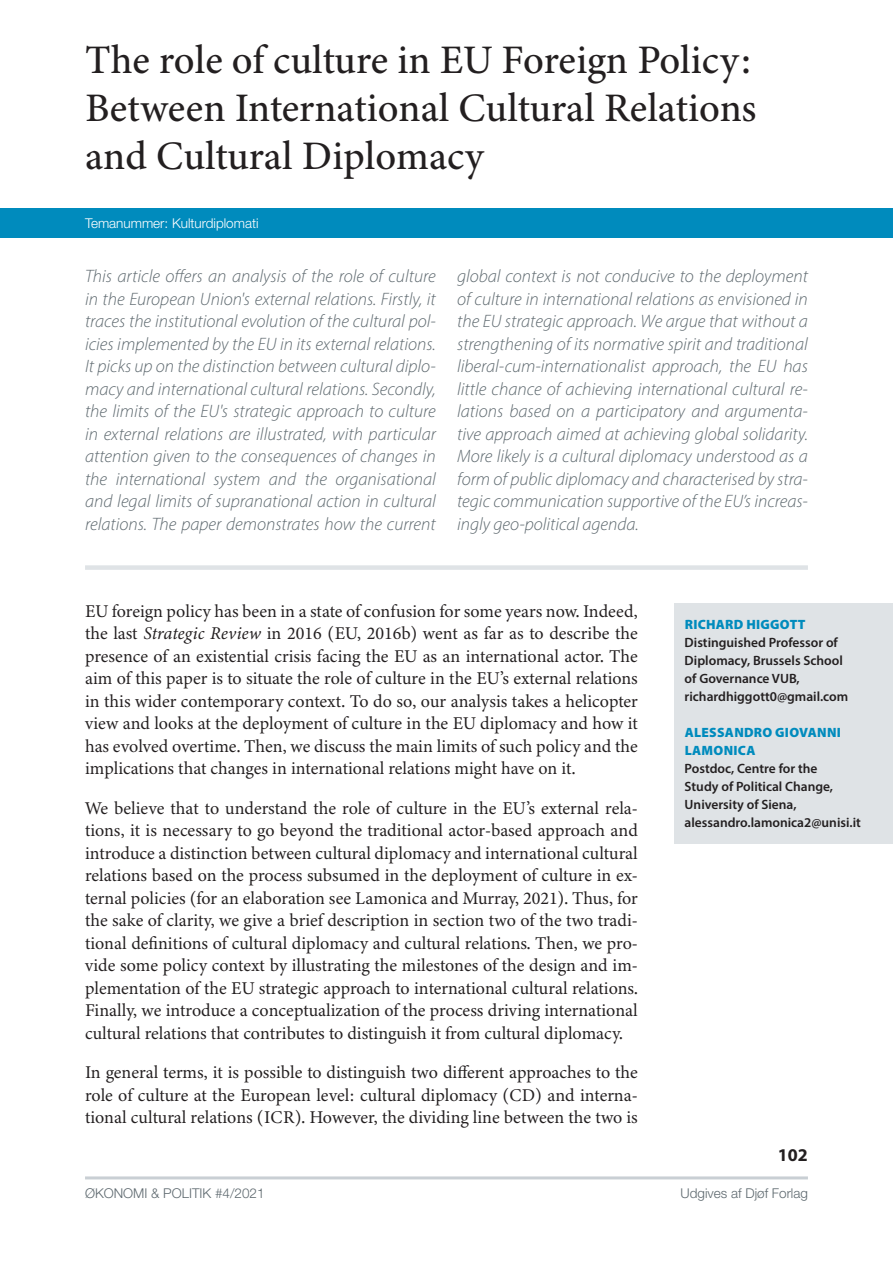
<style>
.page{position:relative;width:893px;height:1263px;background:#fff}
.page>*{position:absolute;margin:0;border:0;box-sizing:border-box;transform-origin:0 0}
.t1{font:500 40.5px/48px "Minion 3";color:#231f20;text-align:justify}
.t2{font:18px/22.5px "Minion 3";color:#231f20;text-align:justify}
.t3{font:italic 300 18px/22.5px "Myriad Pro";color:#5e696f;text-align:justify}
.t4{font:700 18px "Myriad Pro";color:#231f20}
.t5{font:600 13.5px/18px "Myriad Pro";color:#231f20}
.t6{font:300 13.5px "Helvetica Neue LT Std";color:#5e696f}
.t7{font:900 13.5px/18px "Myriad Pro";letter-spacing:.02em;color:#008bbd}
.t8{font:300 13.5px "Helvetica Neue LT Std";color:#fff}
.s1{font-style:italic}
</style>
<div class="page">
<div style="left:675px;top:604px;width:218px;height:240px;background:#dfe3e6"></div>
<div style="left:0;top:208px;width:893px;height:30px;background:#008bbd"></div>
<hr style="left:85px;top:1176px;width:723px;height:3px;background:#c9cfd4">
<div style="left:85px;top:565px;width:723px;height:5px;background:#dfe3e6"></div>
<h1 class="t1" style="left:85px;top:36px;width:673px">The role of culture in EU Foreign Policy:<br>Between International Cultural Relations and Cultural Diplomacy</h1>
<p class="t8" style="left:85px;top:215px;width:175px">Temanummer: Kulturdiplomati</p>
<p class="t3" style="left:85px;top:265px;width:352px">This article offers an analysis of the role of culture in the European Union's external relations. Firstly, it traces the institutional evolution of the cultural pol&shy;icies implemented by the EU in its external relations.<br>It picks up on the distinction between cultural diplo&shy;macy and international cultural relations. Secondly, the limits of the EU's strategic approach to culture in external relations are illustrated, with particular attention given to the consequences of changes in the international system and the organisational and legal limits of supranational action in cultural relations. The paper demonstrates how the current</p>
<p class="t3" style="left:457px;top:265px;width:352px">global context is not conducive to the deployment of culture in international relations as envisioned in the EU strategic approach. We argue that without a strengthening of its normative spirit and traditional liberal-cum-internationalist approach, the EU has little chance of achieving international cultural re&shy;lations based on a participatory and argumenta&shy;tive approach aimed at achieving global solidarity.<br>More likely is a cultural diplomacy understood as a form of public diplomacy and characterised by stra&shy;tegic communication supportive of the EU’s increas&shy;ingly geo-political agenda.</p>
<p class="t2" style="left:85px;top:599px;width:554px">EU foreign policy has been in a state of confusion for some years now. Indeed, the last <span class="s1">Strategic Review</span> in 2016 (EU, 2016b) went as far as to describe the presence of an existential crisis facing the EU as an international actor. The aim of this paper is to situate the role of culture in the EU’s external relations in this wider contemporary context. To do so, our analysis takes a helicopter view and looks at the deployment of culture in the EU diplomacy and how it has evolved overtime. Then, we discuss the main limits of such policy and the implications that changes in international relations might have on it.</p>
<p class="t2" style="left:85px;top:796px;width:554px">We believe that to understand the role of culture in the EU’s external rela&shy;tions, it is necessary to go beyond the traditional actor-based approach and introduce a distinction between cultural diplomacy and international cultural relations based on the process subsumed in the deployment of culture in ex&shy;ternal policies (for an elaboration see Lamonica and Murray, 2021). Thus, for the sake of clarity, we give a brief description in section two of the two tradi&shy;tional definitions of cultural diplomacy and cultural relations. Then, we pro&shy;vide some policy context by illustrating the milestones of the design and im&shy;plementation of the EU strategic approach to international cultural relations.<br>Finally, we introduce a conceptualization of the process driving international cultural relations that contributes to distinguish it from cultural diplomacy.</p>
<p class="t2" style="left:85px;top:1061px;width:554px">In general terms, it is possible to distinguish two different approaches to the role of culture at the European level: cultural diplomacy (CD) and interna&shy;tional cultural relations (ICR). However, the dividing line between the two is</p>
<p class="t7" style="left:685px;top:615px;width:122px">RICHARD HIGGOTT</p>
<p class="t5" style="left:685px;top:633px;width:165px">Distinguished Professor of<br>Diplomacy, Brussels School of Governance VUB, richardhiggott0@gmail.com</p>
<p class="t7" style="left:685px;top:723px;width:158px">ALESSANDRO GIOVANNI<br>LAMONICA</p>
<p class="t5" style="left:685px;top:759px;width:178px">Postdoc, Centre for the<br>Study of Political Change,<br>University of Siena, alessandro.lamonica2@unisi.it</p>
<p class="t4" style="left:778px;top:1143px;width:31px">102</p>
<p class="t6" style="left:85px;top:1185px;width:181px">ØKONOMI &amp; POLITIK #4/2021</p>
<p class="t6" style="left:681px;top:1185px;width:129px">Udgives af Djøf Forlag</p>
</div>
